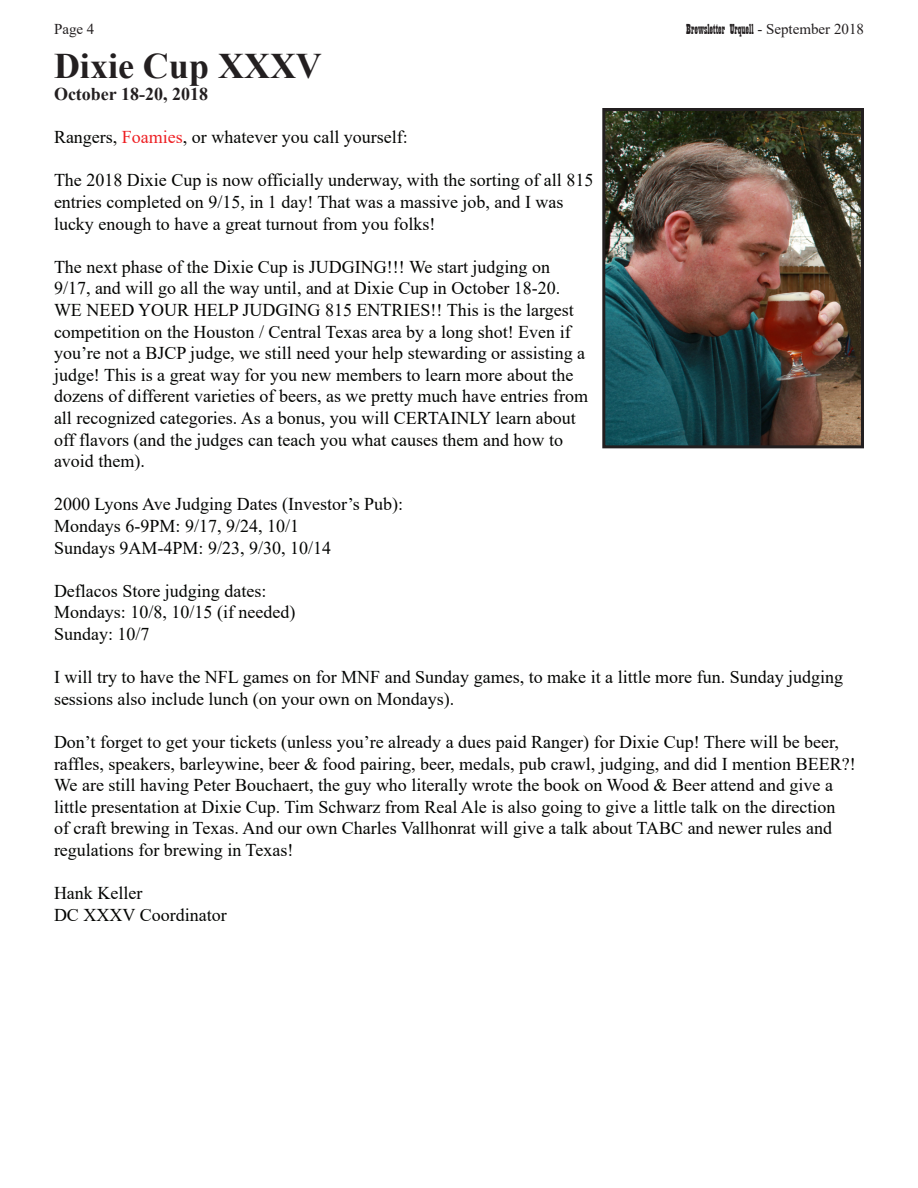
<style>
.page{position:relative;width:918px;height:1188px;background:#fff}
.page>*{position:absolute;margin:0;border:0;box-sizing:border-box;transform-origin:0 0}
.t1{font:700 36px "Times New Roman";color:#231f20}
.t2{font:18px/21.6px "Times New Roman";color:#040503}
.t3{font:700 18px "Times New Roman";color:#231f20}
.t4{font:15px "Playbill";color:#231f20}
.t5{font:15px "Times New Roman";color:#231f20}
.s1{font-family:"Times New Roman"}
.s2{color:#ee1f23}
</style>
<div class="page">
<img style="left:606px;top:112px;width:254px;height:332px">
<div style="left:602px;top:108px;width:262px;height:340px;border:3px solid #231f20"></div>
<p class="t5" style="left:54px;top:19px;width:31px">Page</p>
<p class="t4" style="left:686px;top:22px;width:179px">Brewsletter Urquell <span class="s1">- September 2018</span></p>
<p class="t1" style="left:54px;top:40px;width:269px">Dixie Cup XXXV</p>
<p class="t3" style="left:54px;top:81px;width:156px">October 18-20, 2018</p>
<p class="t2" style="left:54px;top:126px;width:355px">Rangers, <span class="s2">Foamies</span>, or whatever you call yourself:</p>
<p class="t2" style="left:54px;top:169px;width:541px">The 2018 Dixie Cup is now officially underway, with the sorting of all 815 entries completed on 9/15, in 1 day! That was a massive job, and I was lucky enough to have a great turnout from you folks!</p>
<p class="t2" style="left:54px;top:255px;width:536px">The next phase of the Dixie Cup is JUDGING!!! We start judging on 9/17, and will go all the way until, and at Dixie Cup in October 18-20.<br>WE NEED YOUR HELP JUDGING 815 ENTRIES!! This is the largest competition on the Houston / Central Texas area by a long shot! Even if you’re not a BJCP judge, we still need your help stewarding or assisting a judge! This is a great way for you new members to learn more about the dozens of different varieties of beers, as we pretty much have entries from all recognized categories. As a bonus, you will CERTAINLY learn about off flavors (and the judges can teach you what causes them and how to avoid them).</p>
<p class="t2" style="left:54px;top:493px;width:351px">2000 Lyons Ave Judging Dates (Investor’s Pub):</p>
<p class="t2" style="left:54px;top:515px;width:247px">Mondays 6-9PM: 9/17, 9/24, 10/1</p>
<p class="t2" style="left:54px;top:536px;width:279px">Sundays 9AM-4PM: 9/23, 9/30, 10/14</p>
<p class="t2" style="left:54px;top:579px;width:214px">Deflacos Store judging dates:</p>
<p class="t2" style="left:54px;top:601px;width:243px">Mondays: 10/8, 10/15 (if needed)</p>
<p class="t2" style="left:54px;top:623px;width:97px">Sunday: 10/7</p>
<p class="t2" style="left:54px;top:666px;width:791px">I will try to have the NFL games on for MNF and Sunday games, to make it a little more fun. Sunday judging sessions also include lunch (on your own on Mondays).</p>
<p class="t2" style="left:54px;top:731px;width:803px">Don’t forget to get your tickets (unless you’re already a dues paid Ranger) for Dixie Cup! There will be beer, raffles, speakers, barleywine, beer &amp; food pairing, beer, medals, pub crawl, judging, and did I mention BEER?!</p>
<p class="t2" style="left:54px;top:774px;width:783px">We are still having Peter Bouchaert, the guy who literally wrote the book on Wood &amp; Beer attend and give a little presentation at Dixie Cup. Tim Schwarz from Real Ale is also going to give a little talk on the direction of craft brewing in Texas. And our own Charles Vallhonrat will give a talk about TABC and newer rules and regulations for brewing in Texas!</p>
<p class="t2" style="left:54px;top:882px;width:90px">Hank Keller</p>
<p class="t2" style="left:54px;top:903px;width:174px">DC XXXV Coordinator</p>
</div>
